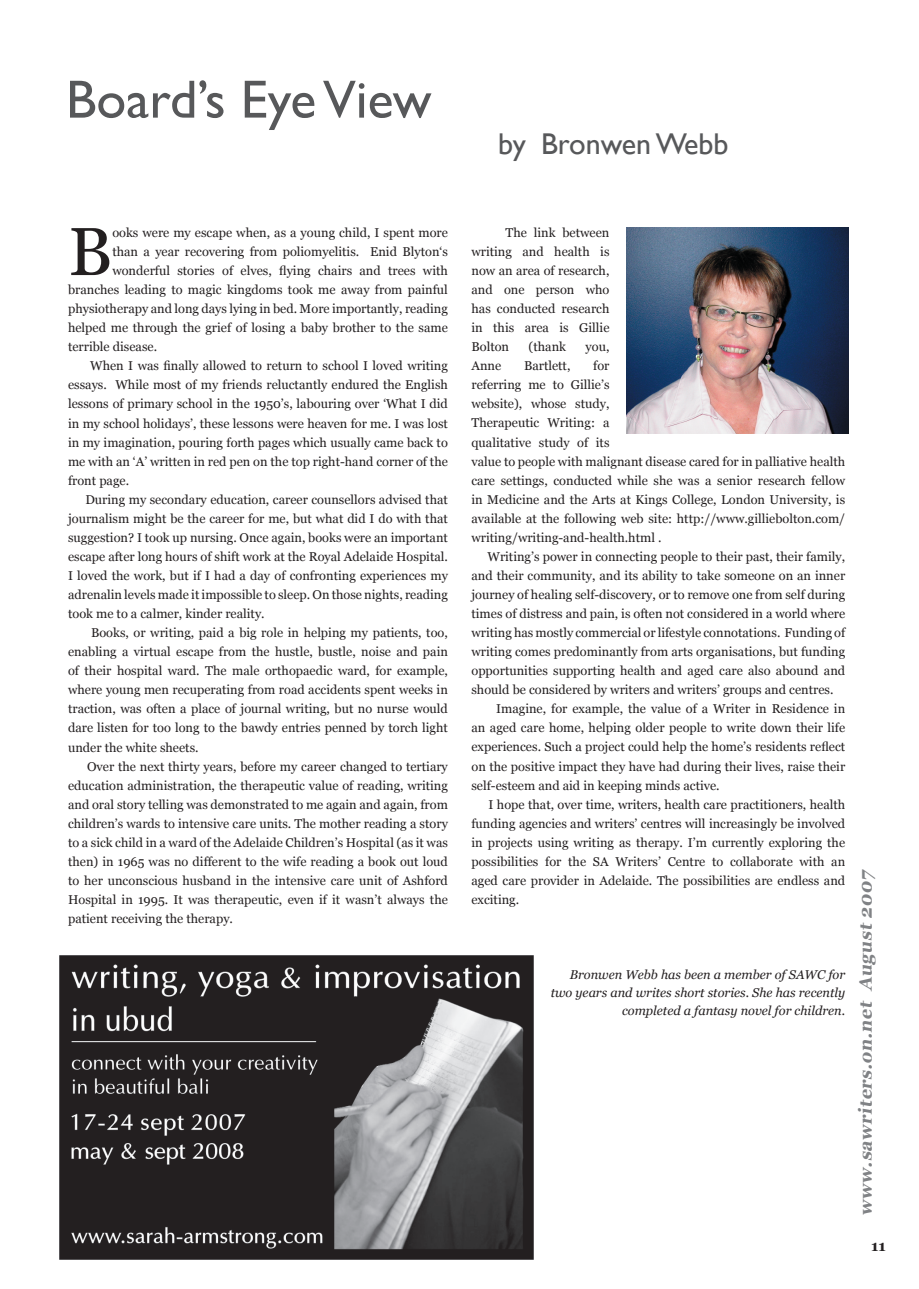
<style>
.page{position:relative;width:919px;height:1289px;background:#fff}
.page>*{position:absolute;margin:0;border:0;box-sizing:border-box;transform-origin:0 0}
.t1{font:67.65px "Georgia";color:#231f20}
.t2{font:54px "Gill Sans";color:#57585a}
.t3{font:30px "Gill Sans";color:#57585a}
.t4{font:italic 700 18px "Georgia";color:#808285}
.t5{font:700 15px "Georgia";color:#231f20}
.t6{font:12.75px/19px "Georgia";color:#231f20;text-align:justify}
.t7{font:italic 12.75px/18px "Georgia";color:#231f20;text-align:right}
</style>
<div class="page">
<img style="left:626px;top:228px;width:222px;height:205px">
<img style="left:60px;top:955px;width:473px;height:304px">
<h2 class="t2" style="left:66px;top:68px;width:367px">Board’s Eye View</h2>
<h3 class="t3" style="left:498px;top:126px;width:232px">by Bronwen Webb</h3>
<h1 class="t1" style="left:68px;top:213px;width:46px">B</h1>
<p class="t6" style="left:112px;top:223px;width:337px">ooks were my escape when, as a young child, I spent more</p>
<p class="t6" style="left:112px;top:242px;width:337px">than a year recovering from poliomyelitis. Enid Blyton‘s</p>
<p class="t6" style="left:112px;top:261px;width:337px">wonderful stories of elves, flying chairs and trees with</p>
<p class="t6" style="left:68px;top:280px;width:381px">branches leading to magic kingdoms took me away from painful</p>
<p class="t6" style="left:68px;top:299px;width:381px">physiotherapy and long days lying in bed. More importantly, reading</p>
<p class="t6" style="left:68px;top:318px;width:381px">helped me through the grief of losing a baby brother to the same</p>
<p class="t6" style="left:68px;top:337px;width:91px">terrible disease.</p>
<p class="t6" style="left:90px;top:356px;width:359px">When I was finally allowed to return to school I loved writing</p>
<p class="t6" style="left:68px;top:375px;width:381px">essays. While most of my friends reluctantly endured the English</p>
<p class="t6" style="left:68px;top:394px;width:381px">lessons of primary school in the 1950’s, labouring over ‘What I did</p>
<p class="t6" style="left:68px;top:413px;width:381px">in my school holidays’, these lessons were heaven for me. I was lost</p>
<p class="t6" style="left:68px;top:432px;width:381px">in my imagination, pouring forth pages which usually came back to</p>
<p class="t6" style="left:68px;top:451px;width:381px">me with an ‘A’ written in red pen on the top right-hand corner of the</p>
<p class="t6" style="left:68px;top:471px;width:63px">front page.</p>
<p class="t6" style="left:85px;top:490px;width:364px">During my secondary education, career counsellors advised that</p>
<p class="t6" style="left:68px;top:509px;width:381px">journalism might be the career for me, but what did I do with that</p>
<p class="t6" style="left:68px;top:528px;width:381px">suggestion? I took up nursing. Once again, books were an important</p>
<p class="t6" style="left:68px;top:547px;width:381px">escape after long hours of shift work at the Royal Adelaide Hospital.</p>
<p class="t6" style="left:68px;top:566px;width:381px">I loved the work, but if I had a day of confronting experiences my</p>
<p class="t6" style="left:68px;top:585px;width:381px">adrenalin levels made it impossible to sleep. On those nights, reading</p>
<p class="t6" style="left:68px;top:604px;width:198px">took me to a calmer, kinder reality.</p>
<p class="t6" style="left:91px;top:623px;width:358px">Books, or writing, paid a big role in helping my patients, too,</p>
<p class="t6" style="left:68px;top:642px;width:381px">enabling a virtual escape from the hustle, bustle, noise and pain</p>
<p class="t6" style="left:68px;top:661px;width:381px">of their hospital ward. The male orthopaedic ward, for example,</p>
<p class="t6" style="left:68px;top:680px;width:381px">where young men recuperating from road accidents spent weeks in</p>
<p class="t6" style="left:68px;top:699px;width:381px">traction, was often a place of journal writing, but no nurse would</p>
<p class="t6" style="left:68px;top:718px;width:381px">dare listen for too long to the bawdy entries penned by torch light</p>
<p class="t6" style="left:68px;top:737px;width:132px">under the white sheets.</p>
<p class="t6" style="left:87px;top:756px;width:362px">Over the next thirty years, before my career changed to tertiary</p>
<p class="t6" style="left:68px;top:775px;width:381px">education administration, the therapeutic value of reading, writing</p>
<p class="t6" style="left:68px;top:794px;width:381px">and oral story telling was demonstrated to me again and again, from</p>
<p class="t6" style="left:68px;top:813px;width:381px">children’s wards to intensive care units. The mother reading a story</p>
<p class="t6" style="left:68px;top:832px;width:381px">to a sick child in a ward of the Adelaide Children’s Hospital (as it was</p>
<p class="t6" style="left:68px;top:852px;width:381px">then) in 1965 was no different to the wife reading a book out loud</p>
<p class="t6" style="left:68px;top:871px;width:381px">to her unconscious husband in the intensive care unit of Ashford</p>
<p class="t6" style="left:68px;top:890px;width:381px">Hospital in 1995. It was therapeutic, even if it wasn’t always the</p>
<p class="t6" style="left:68px;top:909px;width:166px">patient receiving the therapy.</p>
<p class="t6" style="left:471px;top:223px;width:139px;text-indent:34px">The link between writing and health is now an area of research, and one person who has conducted research in this area is Gillie Bolton</p>
<p class="t6" style="left:528px;top:337px;width:39px">(thank</p>
<p class="t6" style="left:585px;top:337px;width:25px">you,</p>
<p class="t6" style="left:471px;top:356px;width:375px;text-align:left;text-indent:122px">for<br>referring me to Gillie’s<br>website), whose study,<br>Therapeutic Writing: a<br>qualitative study of its<br>value to people with malignant disease cared for in palliative health care settings, conducted while she was a senior research fellow in Medicine and the Arts at Kings College, London University, is available at the following web site: http://www.gilliebolton.com/ writing/writing-and-health.html .</p>
<p class="t6" style="left:487px;top:547px;width:359px">Writing’s power in connecting people to their past, their family,</p>
<p class="t6" style="left:471px;top:566px;width:375px">and their community, and its ability to take someone on an inner</p>
<p class="t6" style="left:471px;top:585px;width:375px">journey of healing self-discovery, or to remove one from self during</p>
<p class="t6" style="left:471px;top:604px;width:375px">times of distress and pain, is often not considered in a world where</p>
<p class="t6" style="left:471px;top:623px;width:375px">writing has mostly commercial or lifestyle connotations. Funding of</p>
<p class="t6" style="left:471px;top:642px;width:375px">writing comes predominantly from arts organisations, but funding</p>
<p class="t6" style="left:471px;top:661px;width:375px">opportunities supporting health and aged care also abound and</p>
<p class="t6" style="left:471px;top:680px;width:363px">should be considered by writers and writers’ groups and centres.</p>
<p class="t6" style="left:496px;top:699px;width:350px">Imagine, for example, the value of a Writer in Residence in</p>
<p class="t6" style="left:471px;top:718px;width:375px">an aged care home, helping older people to write down their life</p>
<p class="t6" style="left:471px;top:737px;width:375px">experiences. Such a project could help the home’s residents reflect</p>
<p class="t6" style="left:471px;top:756px;width:375px">on the positive impact they have had during their lives, raise their</p>
<p class="t6" style="left:471px;top:775px;width:250px">self-esteem and aid in keeping minds active.</p>
<p class="t6" style="left:488px;top:794px;width:358px">I hope that, over time, writers, health care practitioners, health</p>
<p class="t6" style="left:471px;top:813px;width:375px">funding agencies and writers’ centres will increasingly be involved</p>
<p class="t6" style="left:471px;top:832px;width:375px">in projects using writing as therapy. I’m currently exploring the</p>
<p class="t6" style="left:471px;top:851px;width:375px">possibilities for the SA Writers’ Centre to collaborate with an</p>
<p class="t6" style="left:471px;top:871px;width:375px">aged care provider in Adelaide. The possibilities are endless and</p>
<p class="t6" style="left:471px;top:890px;width:49px">exciting.</p>
<p class="t6" style="left:471px;top:356px;width:31px">Anne</p>
<p class="t6" style="left:524px;top:356px;width:48px">Bartlett,</p>
<p class="t7" style="left:550px;top:965px;width:296px">Bronwen Webb has been a member of SAWC for two years and writes short stories. She has recently completed a fantasy novel for children.</p>
<h3 class="t4" style="left:855px;top:1215px;width:350px;rotate:-90deg">www.sawriters.on.net August 2007</h3>
<p class="t5" style="left:871px;top:1236px;width:16px">11</p>
</div>
